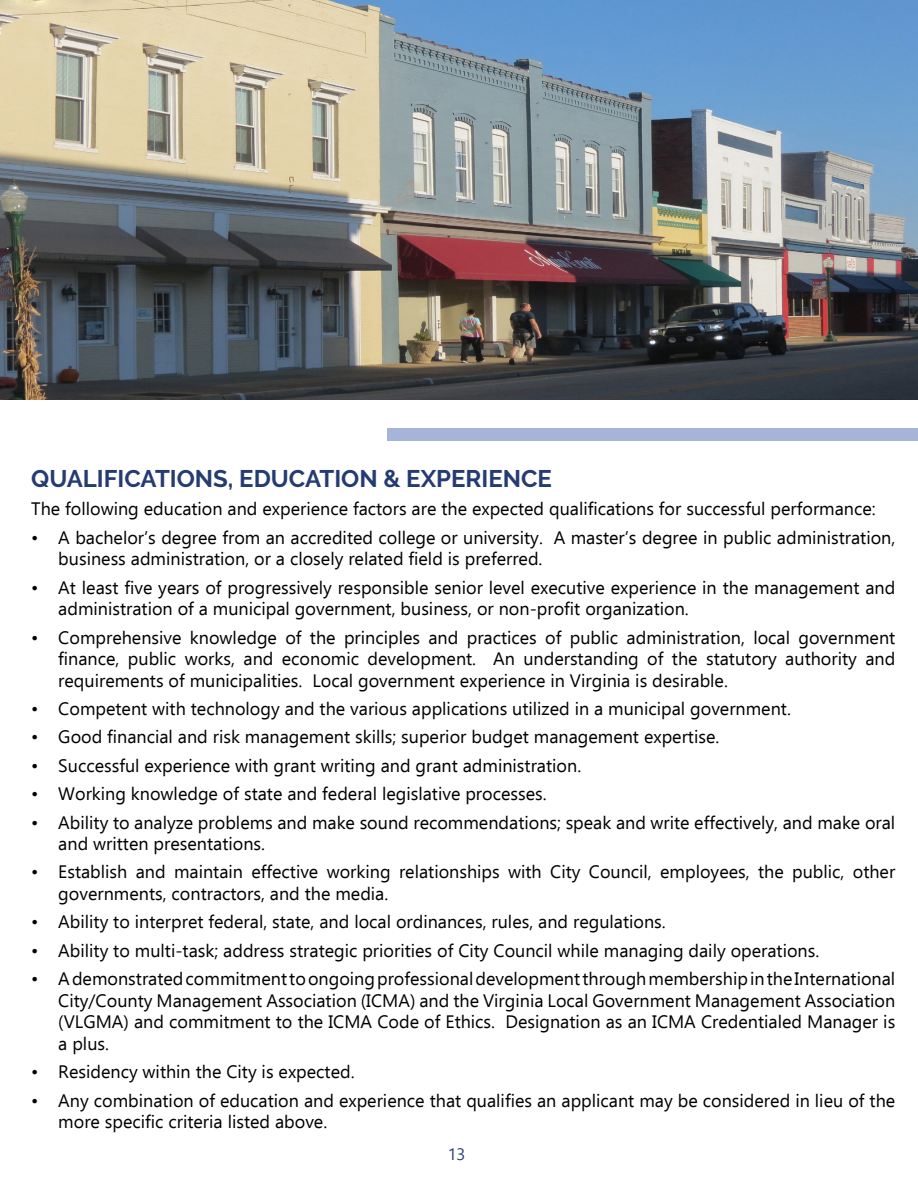
<style>
.page{position:relative;width:918px;height:1188px;background:#fff}
.page>*{position:absolute;margin:0;border:0;box-sizing:border-box;transform-origin:0 0}
.t1{font:700 24px "Raleway";color:#253c72}
.t2{font:18px/21.6px "Ebrima";color:#000}
.t3{font:16.5px "Ebrima";color:#253c72}
</style>
<div class="page">
<div style="left:388px;top:428px;width:530px;height:13px;background:#a7b4d9"></div>
<img style="left:0;top:0;width:918px;height:400px">
<h1 class="t1" style="left:31px;top:465px;width:522px">QUALIFICATIONS, EDUCATION &amp; EXPERIENCE</h1>
<p class="t2" style="left:31px;top:498px;width:846px">The following education and experience factors are the expected qualifications for successful performance:</p>
<p class="t2" style="left:58px;top:526px;width:839px;text-indent:-27px">• A bachelor’s degree from an accredited college or university. A master’s degree in public administration, business administration, or a closely related field is preferred.</p>
<p class="t2" style="left:58px;top:576px;width:839px;text-indent:-27px">• At least five years of progressively responsible senior level executive experience in the management and administration of a municipal government, business, or non-profit organization.</p>
<p class="t2" style="left:58px;top:626px;width:839px;text-align:justify;text-indent:-27px">• Comprehensive knowledge of the principles and practices of public administration, local government finance, public works, and economic development. An understanding of the statutory authority and requirements of municipalities. Local government experience in Virginia is desirable.</p>
<p class="t2" style="left:31px;top:697px;width:761px">• Competent with technology and the various applications utilized in a municipal government.</p>
<p class="t2" style="left:31px;top:726px;width:690px">• Good financial and risk management skills; superior budget management expertise.</p>
<p class="t2" style="left:31px;top:754px;width:551px">• Successful experience with grant writing and grant administration.</p>
<p class="t2" style="left:31px;top:782px;width:517px">• Working knowledge of state and federal legislative processes.</p>
<p class="t2" style="left:58px;top:811px;width:839px;text-indent:-27px">• Ability to analyze problems and make sound recommendations; speak and write effectively, and make oral and written presentations.</p>
<p class="t2" style="left:58px;top:861px;width:839px;text-indent:-27px">• Establish and maintain effective working relationships with City Council, employees, the public, other governments, contractors, and the media.</p>
<p class="t2" style="left:31px;top:911px;width:636px">• Ability to interpret federal, state, and local ordinances, rules, and regulations.</p>
<p class="t2" style="left:31px;top:939px;width:790px">• Ability to multi-task; address strategic priorities of City Council while managing daily operations.</p>
<p class="t2" style="left:58px;top:967px;width:839px;text-align:justify;text-indent:-27px">• A demonstrated commitment to ongoing professional development through membership in the International City/County Management Association (ICMA) and the Virginia Local Government Management Association (VLGMA) and commitment to the ICMA Code of Ethics. Designation as an ICMA Credentialed Manager is a plus.</p>
<p class="t2" style="left:31px;top:1060px;width:325px">• Residency within the City is expected.</p>
<p class="t2" style="left:58px;top:1089px;width:839px;text-indent:-27px">• Any combination of education and experience that qualifies an applicant may be considered in lieu of the more specific criteria listed above.</p>
<p class="t3" style="left:448px;top:1142px;width:19px">13</p>
</div>
